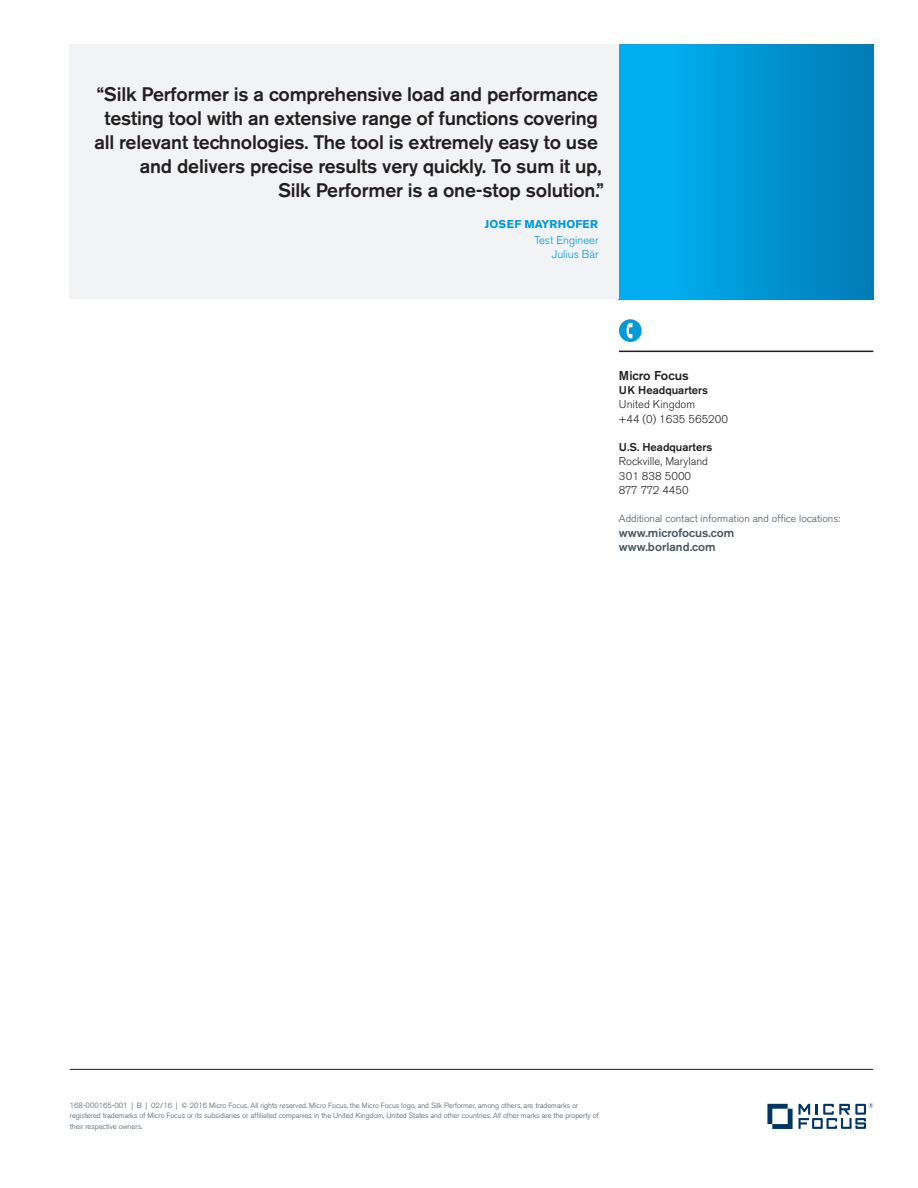
<style>
.page{position:relative;width:918px;height:1188px;background:#fff}
.page>*{position:absolute;margin:0;border:0;box-sizing:border-box;transform-origin:0 0}
.Black_quote_text__pg{font:500 19.5px/24px "Akzidenz Grotesk BE";letter-spacing:-.01em;color:#231f20;text-align:right}
.caption_7_9_5_bold{font:500 12.75px "Akzidenz Grotesk BE";color:#231f20}
.caption_7_9_5{font:500 12px "Akzidenz Grotesk BE";color:#45555f}
.caption_7_9_5-2{font:300 11.25px "Akzidenz Grotesk BE";color:#231f20}
.caption_7_9_5-3{font:500 11.25px "Akzidenz Grotesk BE";color:#231f20}
.Quote_attribution_Na{font:700 11.25px "Akzidenz Grotesk BE";letter-spacing:.01em;color:#0099da}
.Quote_attribution_Jo{font:300 11.25px "Akzidenz Grotesk BE";color:#0099da}
.caption_7_9_5-4{font:300 11.25px "Akzidenz Grotesk BE";letter-spacing:-.04em;color:#231f20}
.Quote_attribution_Na-2{font:300 11.25px "Akzidenz Grotesk BE";color:#0099da}
.caption_7_9_5-5{font:300 10.5px "Akzidenz Grotesk BE";color:#45555f}
.Legal_text__bottom_o{font:300 7.5px/10.5px "Akzidenz Grotesk BE";letter-spacing:-.005em;color:#45555f}
</style>
<div class="page">
<hr style="left:619px;top:351px;width:254px;height:1px;background:#231f20">
<div style="left:619px;top:319px;width:23px;height:23px;background:#0099da;border-radius:50%"></div>
<svg style="left:627px;top:323px;width:6px;height:15px"></svg>
<div style="left:619px;top:45px;width:254px;height:254px;background:linear-gradient(to right,#00b6f8,#007cb6)"></div>
<div style="left:70px;top:45px;width:549px;height:254px;background:#f2f3f4"></div>
<hr style="left:70px;top:1069px;width:803px;height:1px;background:#231f20">
<svg style="left:767px;top:1104px;width:26px;height:25px"></svg>
<svg style="left:799px;top:1103px;width:74px;height:26px"></svg>
<p class="Black_quote_text__pg" style="left:94px;top:82px;width:508px">“Silk Performer is a comprehensive load and performance testing tool with an extensive range of functions covering all relevant technologies. The tool is extremely easy to use and delivers precise results very quickly. To sum it up,</p>
<p class="Black_quote_text__pg" style="left:278px;top:178px;width:327px">Silk Performer is a one-stop solution.”</p>
<p class="Quote_attribution_Na" style="left:485px;top:217px;width:115px">JOSEF MAYRHOFER</p>
<p class="Quote_attribution_Jo" style="left:534px;top:234px;width:66px">Test Engineer</p>
<p class="Quote_attribution_Na-2" style="left:552px;top:248px;width:48px">Julius Bär</p>
<p class="caption_7_9_5_bold" style="left:619px;top:368px;width:71px">Micro Focus</p>
<p class="caption_7_9_5-3" style="left:619px;top:383px;width:91px">UK Headquarters</p>
<p class="caption_7_9_5-2" style="left:619px;top:398px;width:78px">United Kingdom</p>
<p class="caption_7_9_5-2" style="left:619px;top:412px;width:110px">+44 (0) 1635 565200</p>
<p class="caption_7_9_5-3" style="left:619px;top:440px;width:95px">U.S. Headquarters</p>
<p class="caption_7_9_5-2" style="left:619px;top:455px;width:91px">Rockville, Maryland</p>
<p class="caption_7_9_5-2" style="left:619px;top:469px;width:74px">301 838 5000</p>
<p class="caption_7_9_5-4" style="left:619px;top:484px;width:71px">877 772 4450</p>
<p class="caption_7_9_5-5" style="left:619px;top:513px;width:223px">Additional contact information and office locations:</p>
<p class="caption_7_9_5" style="left:619px;top:525px;width:117px">www.microfocus.com</p>
<p class="caption_7_9_5" style="left:619px;top:539px;width:98px">www.borland.com</p>
<p class="Legal_text__bottom_o" style="left:70px;top:1100px;width:531px">168-000165-001 | B | 02/16 | © 2016 Micro Focus. All rights reserved. Micro Focus, the Micro Focus logo, and Silk Performer, among others, are trademarks or registered trademarks of Micro Focus or its subsidiaries or affiliated companies in the United Kingdom, United States and other countries. All other marks are the property of their respective owners.</p>
</div>
